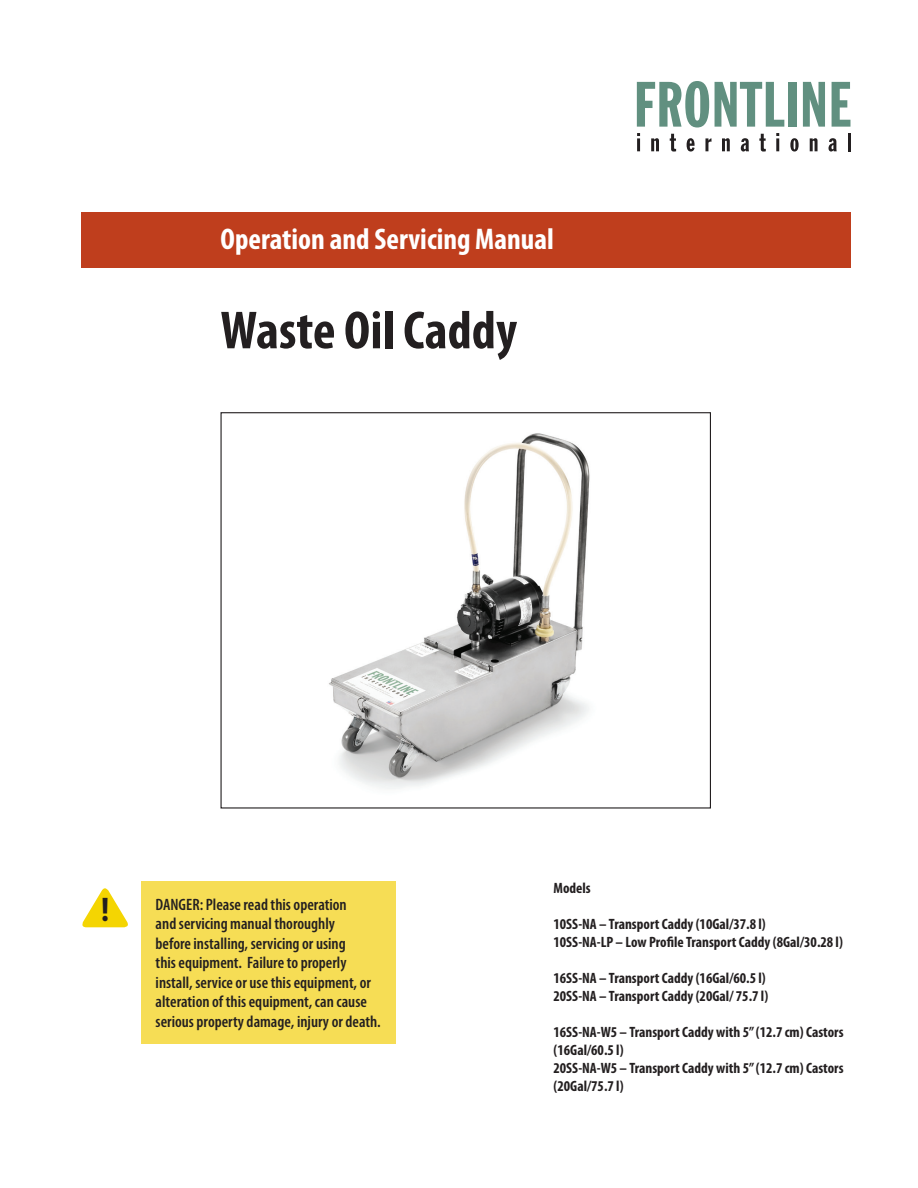
<style>
.page{position:relative;width:918px;height:1188px;background:#fff}
.page>*{position:absolute;margin:0;border:0;box-sizing:border-box;transform-origin:0 0}
.Headings{font:700 condensed 54px "Myriad Pro";color:#231f20}
.sub_heads{font:700 condensed 34.35px "Myriad Pro";color:#231f20}
.Headings-2{font:700 condensed 30px "Myriad Pro";color:#fff}
.body_text{font:600 condensed 16.5px/19.5px "Myriad Pro";color:#231f20}
.sub_heads-2{font:700 condensed 15px/18px "Myriad Pro";color:#231f20}
</style>
<div class="page">
<div style="left:81px;top:212px;width:769px;height:56px;background:#bf3e1d"></div>
<img style="left:329px;top:433px;width:261px;height:356px">
<div style="left:789px;top:82px;width:8px;height:45px;background:#619080"></div>
<svg style="left:803px;top:82px;width:22px;height:45px"></svg>
<svg style="left:832px;top:82px;width:18px;height:45px"></svg>
<svg style="left:637px;top:81px;width:147px;height:71px"></svg>
<svg style="left:790px;top:138px;width:9px;height:14px"></svg>
<svg style="left:810px;top:138px;width:8px;height:13px"></svg>
<svg style="left:829px;top:138px;width:8px;height:14px"></svg>
<svg style="left:848px;top:133px;width:2px;height:18px"></svg>
<div style="left:142px;top:882px;width:254px;height:162px;background:#f6dd55"></div>
<svg style="left:82px;top:888px;width:46px;height:39px"></svg>
<p class="Headings-2" style="left:220px;top:221px;width:335px">Operation and Servicing Manual</p>
<p class="Headings" style="left:220px;top:297px;width:298px">Waste Oil Caddy</p>
<p class="sub_heads" style="left:101px;top:888px;width:10px">!</p>
<p class="body_text" style="left:156px;top:894px;width:227px">DANGER: Please read this operation<br>and servicing manual thoroughly<br>before installing, servicing or using<br>this equipment. Failure to properly install, service or use this equipment, or alteration of this equipment, can cause serious property damage, injury or death.</p>
<p class="sub_heads-2" style="left:554px;top:878px;width:39px">Models</p>
<p class="sub_heads-2" style="left:554px;top:914px;width:214px">10SS-NA – Transport Caddy (10Gal/37.8 l)</p>
<p class="sub_heads-2" style="left:554px;top:932px;width:291px">10SS-NA-LP – Low Profile Transport Caddy (8Gal/30.28 l)</p>
<p class="sub_heads-2" style="left:554px;top:968px;width:214px">16SS-NA – Transport Caddy (16Gal/60.5 l)</p>
<p class="sub_heads-2" style="left:554px;top:986px;width:216px">20SS-NA – Transport Caddy (20Gal/ 75.7 l)</p>
<p class="sub_heads-2" style="left:554px;top:1022px;width:292px">16SS-NA-W5 – Transport Caddy with 5” (12.7 cm) Castors (16Gal/60.5 l)</p>
<p class="sub_heads-2" style="left:554px;top:1058px;width:292px">20SS-NA-W5 – Transport Caddy with 5” (12.7 cm) Castors (20Gal/75.7 l)</p>
</div>
